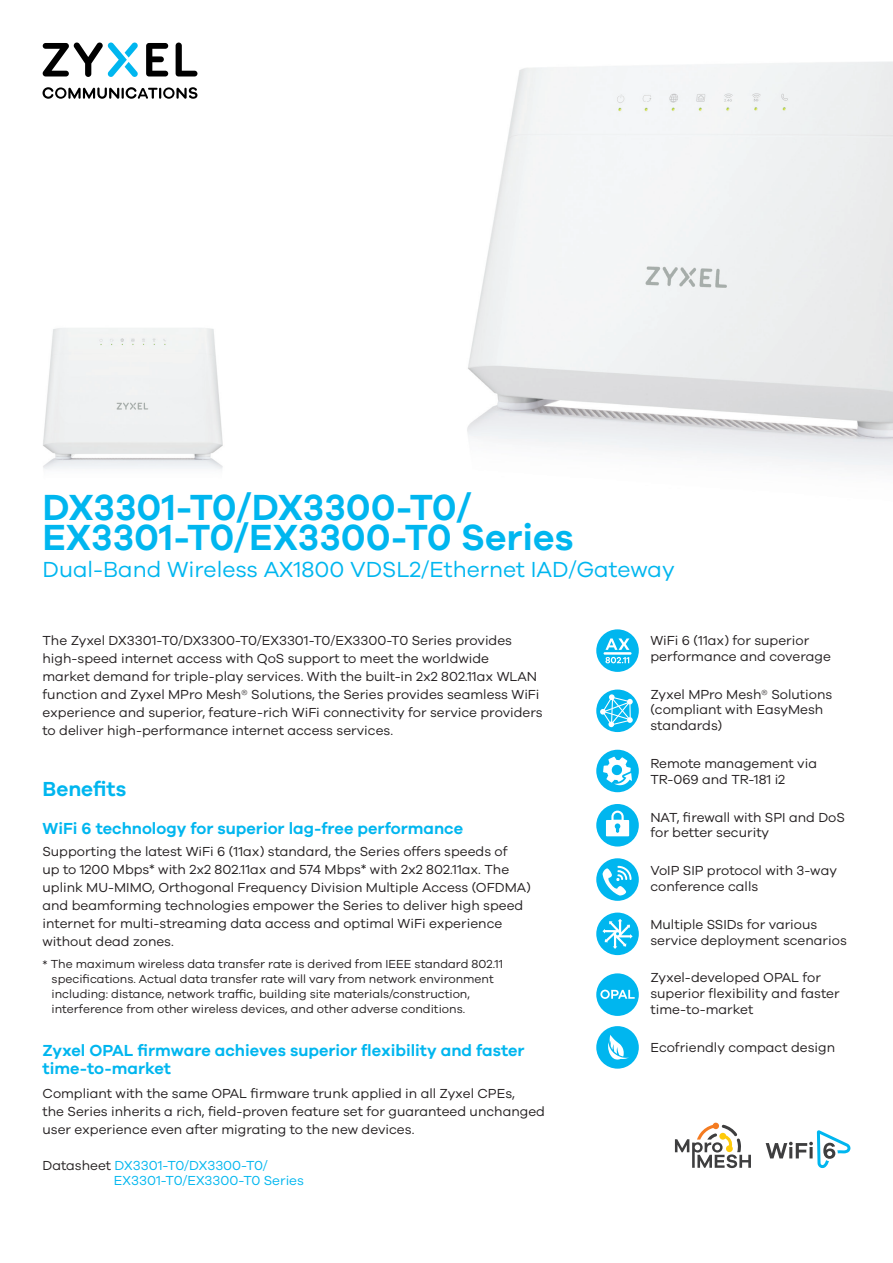
<style>
.page{position:relative;width:893px;height:1263px;background:#fff}
.page>*{position:absolute;margin:0;border:0;box-sizing:border-box;transform-origin:0 0}
.t1{font:600 37.5px/30px "Galano Grotesque";color:#00b6ef}
.t2{font:22.5px "Galano Grotesque";color:#00b6ef}
.t3{font:600 21px "Galano Grotesque";color:#00b6ef}
.t4{font:600 16.5px/18px "Galano Grotesque";color:#00b6ef}
.brand_2_0_intro_bene{font:13.5px/18px "Galano Grotesque";color:#231f20}
.brand_2_0_features{font:13.5px/15.8px "Galano Grotesque";color:#231f20}
.t5{font:13.5px/15px "Galano Grotesque";color:#00b6ef}
.t6{font:12px/15px "Galano Grotesque";color:#231f20}
.s1{color:#231f20}
</style>
<div class="page">
<img style="left:467px;top:61px;width:426px;height:407px">
<img style="left:43px;top:328px;width:180px;height:141px">
<svg style="left:176px;top:43px;width:21px;height:33px"></svg>
<svg style="left:146px;top:43px;width:22px;height:33px"></svg>
<svg style="left:42px;top:42px;width:96px;height:35px"></svg>
<svg style="left:43px;top:87px;width:154px;height:12px"></svg>
<div style="left:596px;top:750px;width:43px;height:42px;background:#00b6ef;border-radius:50%"></div>
<svg style="left:603px;top:757px;width:29px;height:28px"></svg>
<div style="left:596px;top:804px;width:43px;height:42px;background:#00b6ef;border-radius:50%"></div>
<svg style="left:606px;top:811px;width:23px;height:25px"></svg>
<div style="left:596px;top:858px;width:43px;height:43px;background:#00b6ef;border-radius:50%"></div>
<svg style="left:602px;top:866px;width:29px;height:30px"></svg>
<div style="left:596px;top:973px;width:43px;height:43px;background:#00b6ef;border-radius:50%"></div>
<svg style="left:600px;top:990px;width:35px;height:9px"></svg>
<svg style="left:596px;top:689px;width:43px;height:43px"></svg>
<svg style="left:600px;top:694px;width:33px;height:33px"></svg>
<div style="left:596px;top:912px;width:43px;height:43px;background:#00b6ef;border-radius:50%"></div>
<svg style="left:602px;top:919px;width:31px;height:30px"></svg>
<div style="left:596px;top:629px;width:43px;height:43px;background:#00b6ef;border-radius:50%"></div>
<hr style="left:604px;top:652px;width:27px;height:3px;background:#fff">
<svg style="left:605px;top:638px;width:24px;height:12px"></svg>
<svg style="left:605px;top:657px;width:24px;height:6px"></svg>
<div style="left:596px;top:1026px;width:43px;height:43px;background:#00b6ef;border-radius:50%"></div>
<svg style="left:608px;top:1034px;width:21px;height:25px"></svg>
<svg style="left:766px;top:1130px;width:85px;height:38px"></svg>
<svg style="left:675px;top:1122px;width:76px;height:46px"></svg>
<p class="t1" style="left:43px;top:491px;width:532px">DX3301-T0/DX3300-T0/<br>EX3301-T0/EX3300-T0 Series</p>
<p class="t2" style="left:43px;top:556px;width:634px">Dual-Band Wireless AX1800 VDSL2/Ethernet IAD/Gateway</p>
<p class="brand_2_0_intro_bene" style="left:43px;top:631px;width:502px">The Zyxel DX3301-T0/DX3300-T0/EX3301-T0/EX3300-T0 Series provides high-speed internet access with QoS support to meet the worldwide<br>market demand for triple-play services. With the built-in 2x2 802.11ax WLAN function and Zyxel MPro Mesh® Solutions, the Series provides seamless WiFi experience and superior, feature-rich WiFi connectivity for service providers to deliver high-performance internet access services.</p>
<p class="t3" style="left:43px;top:776px;width:85px">Benefits</p>
<p class="t4" style="left:43px;top:819px;width:422px">WiFi 6 technology for superior lag-free performance</p>
<p class="brand_2_0_intro_bene" style="left:43px;top:842px;width:490px">Supporting the latest WiFi 6 (11ax) standard, the Series offers speeds of<br>up to 1200 Mbps* with 2x2 802.11ax and 574 Mbps* with 2x2 802.11ax. The uplink MU-MIMO, Orthogonal Frequency Division Multiple Access (OFDMA) and beamforming technologies empower the Series to deliver high speed internet for multi-streaming data access and optimal WiFi experience without dead zones.</p>
<p class="t6" style="left:52px;top:956px;width:453px;text-indent:-9px">* The maximum wireless data transfer rate is derived from IEEE standard 802.11 specifications. Actual data transfer rate will vary from network environment including: distance, network traffic, building site materials/construction, interference from other wireless devices, and other adverse conditions.</p>
<p class="t4" style="left:43px;top:1041px;width:484px">Zyxel OPAL firmware achieves superior flexibility and faster time-to-market</p>
<p class="brand_2_0_intro_bene" style="left:43px;top:1084px;width:504px">Compliant with the same OPAL firmware trunk applied in all Zyxel CPEs,<br>the Series inherits a rich, field-proven feature set for guaranteed unchanged user experience even after migrating to the new devices.</p>
<p class="t5" style="left:114px;top:1157px;width:192px;text-indent:-71px"><span class="s1">Datasheet</span> DX3301-T0/DX3300-T0/<br>EX3301-T0/EX3300-T0 Series</p>
<p class="brand_2_0_features" style="left:650px;top:632px;width:182px">WiFi 6 (11ax) for superior performance and coverage</p>
<p class="brand_2_0_features" style="left:650px;top:686px;width:183px">Zyxel MPro Mesh® Solutions (compliant with EasyMesh standards)</p>
<p class="brand_2_0_features" style="left:650px;top:755px;width:168px">Remote management via<br>TR-069 and TR-181 i2</p>
<p class="brand_2_0_features" style="left:650px;top:809px;width:196px">NAT, firewall with SPI and DoS for better security</p>
<p class="brand_2_0_features" style="left:650px;top:862px;width:188px">VoIP SIP protocol with 3-way conference calls</p>
<p class="brand_2_0_features" style="left:650px;top:916px;width:198px">Multiple SSIDs for various service deployment scenarios</p>
<p class="brand_2_0_features" style="left:650px;top:970px;width:191px">Zyxel-developed OPAL for superior flexibility and faster time-to-market</p>
<p class="brand_2_0_features" style="left:650px;top:1039px;width:186px">Ecofriendly compact design</p>
</div>
